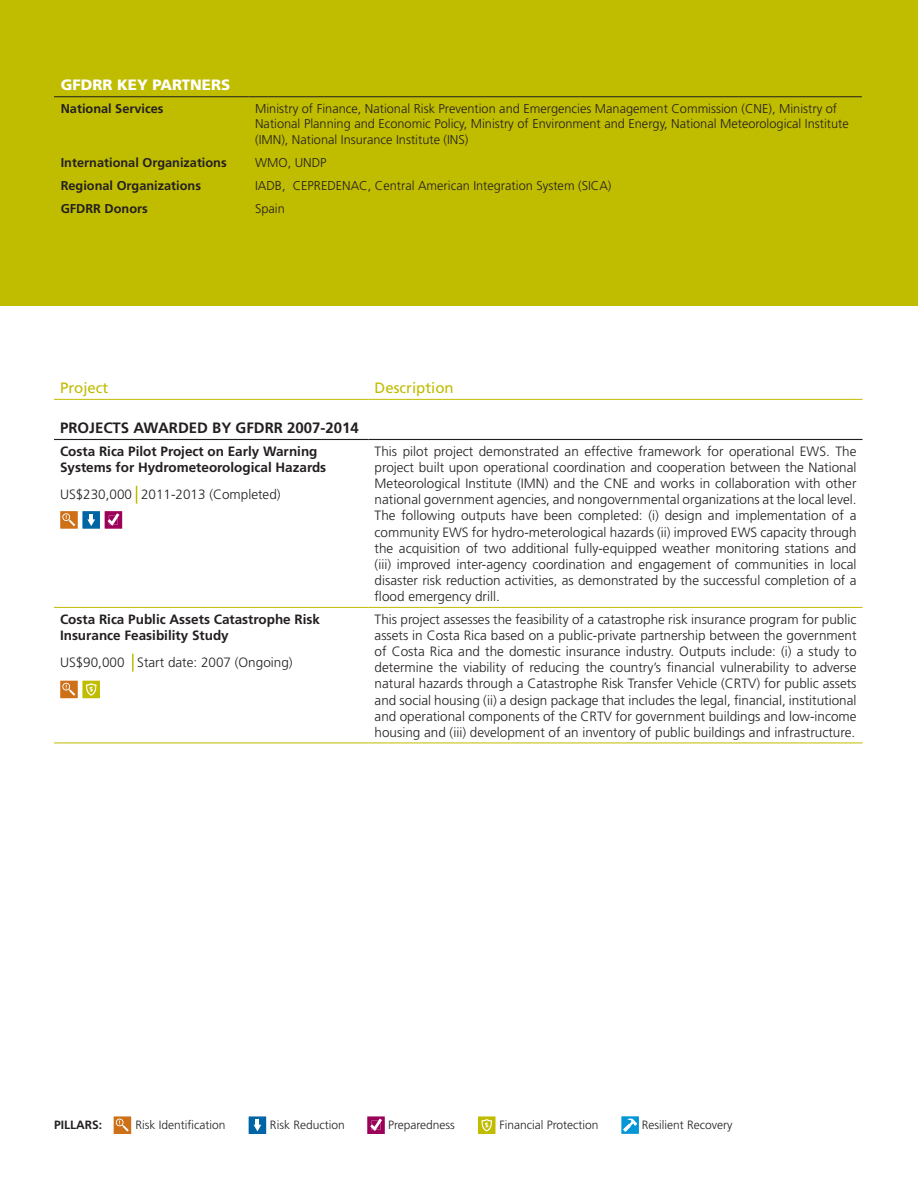
<style>
.page{position:relative;width:918px;height:1188px;background:#fff}
.page>*{position:absolute;margin:0;border:0;box-sizing:border-box;transform-origin:0 0}
.t1{font:700 15px "Frutiger LT Std";color:#231f20}
.t2{font:15px "Frutiger LT Std";color:#c0bc00}
.t3{font:900 15px "Frutiger LT Std";color:#fff}
.t4{font:300 13.5px/16.2px "Frutiger LT Std";color:#231f20;text-align:justify}
.t5{font:700 13.5px/16.2px "Frutiger LT Std";color:#231f20}
.t6{font:300 12.75px/15.3px "Frutiger LT Std";color:#231f20}
.t7{font:700 12.75px "Frutiger LT Std";color:#231f20}
.t8{font:300 12px "Frutiger LT Std";color:#231f20}
.t9{font:700 12px "Frutiger LT Std";color:#231f20}
</style>
<div class="page">
<div style="left:0;top:0;width:918px;height:305px;background:#c0bc00"></div>
<hr style="left:54px;top:96px;width:194px;height:1px;background:#231f20">
<hr style="left:248px;top:96px;width:614px;height:1px;background:#231f20">
<hr style="left:54px;top:439px;width:315px;height:1px;background:#231f20">
<hr style="left:369px;top:439px;width:494px;height:1px;background:#231f20">
<hr style="left:54px;top:399px;width:315px;height:1px;background:#c0bc00">
<hr style="left:369px;top:399px;width:494px;height:1px;background:#c0bc00">
<hr style="left:54px;top:607px;width:315px;height:1px;background:#c0bc00">
<hr style="left:369px;top:607px;width:494px;height:1px;background:#c0bc00">
<hr style="left:54px;top:743px;width:315px;height:1px;background:#c0bc00">
<hr style="left:369px;top:743px;width:494px;height:1px;background:#c0bc00">
<svg style="left:136px;top:486px;width:1px;height:18px"></svg>
<svg style="left:132px;top:654px;width:2px;height:18px"></svg>
<div style="left:60px;top:511px;width:18px;height:18px;background:#ce7018"></div>
<svg style="left:62px;top:513px;width:13px;height:13px"></svg>
<div style="left:105px;top:511px;width:17px;height:18px;background:#9c0159"></div>
<svg style="left:108px;top:513px;width:11px;height:13px"></svg>
<div style="left:82px;top:511px;width:18px;height:18px;background:#0065a4"></div>
<svg style="left:87px;top:514px;width:8px;height:12px"></svg>
<div style="left:60px;top:681px;width:18px;height:17px;background:#ce7018"></div>
<svg style="left:62px;top:683px;width:13px;height:13px"></svg>
<div style="left:82px;top:681px;width:18px;height:17px;background:#c0bc00"></div>
<svg style="left:86px;top:683px;width:11px;height:13px"></svg>
<div style="left:114px;top:1116px;width:17px;height:18px;background:#ce7018"></div>
<svg style="left:116px;top:1119px;width:13px;height:12px"></svg>
<div style="left:478px;top:1116px;width:18px;height:18px;background:#c0bc00"></div>
<svg style="left:481px;top:1119px;width:11px;height:12px"></svg>
<div style="left:367px;top:1116px;width:18px;height:18px;background:#9c0159"></div>
<svg style="left:370px;top:1119px;width:12px;height:12px"></svg>
<div style="left:621px;top:1116px;width:18px;height:18px;background:#0696d7"></div>
<svg style="left:624px;top:1119px;width:13px;height:12px"></svg>
<div style="left:249px;top:1116px;width:17px;height:18px;background:#0065a4"></div>
<svg style="left:254px;top:1120px;width:7px;height:11px"></svg>
<p class="t3" style="left:61px;top:76px;width:171px">GFDRR KEY PARTNERS</p>
<p class="t7" style="left:61px;top:101px;width:104px">National Services</p>
<p class="t6" style="left:255px;top:101px;width:595px">Ministry of Finance, National Risk Prevention and Emergencies Management Commission (CNE), Ministry of<br>National Planning and Economic Policy, Ministry of Environment and Energy, National Meteorological Institute (IMN), National Insurance Institute (INS)</p>
<p class="t7" style="left:61px;top:155px;width:168px">International Organizations</p>
<p class="t6" style="left:255px;top:155px;width:73px">WMO, UNDP</p>
<p class="t7" style="left:61px;top:178px;width:142px">Regional Organizations</p>
<p class="t6" style="left:255px;top:178px;width:358px">IADB, CEPREDENAC, Central American Integration System (SICA)</p>
<p class="t7" style="left:61px;top:201px;width:89px">GFDRR Donors</p>
<p class="t6" style="left:255px;top:201px;width:31px">Spain</p>
<p class="t2" style="left:60px;top:379px;width:50px">Project</p>
<p class="t2" style="left:375px;top:379px;width:81px">Description</p>
<p class="t1" style="left:60px;top:419px;width:300px">PROJECTS AWARDED BY GFDRR 2007-2014</p>
<p class="t5" style="left:60px;top:443px;width:268px">Costa Rica Pilot Project on Early Warning<br>Systems for Hydrometeorological Hazards</p>
<p class="t4" style="left:60px;top:487px;width:222px">US$230,000 2011-2013 (Completed)</p>
<p class="t4" style="left:375px;top:443px;width:483px">This pilot project demonstrated an effective framework for operational EWS. The project built upon operational coordination and cooperation between the National Meteorological Institute (IMN) and the CNE and works in collaboration with other national government agencies, and nongovernmental organizations at the local level.<br>The following outputs have been completed: (i) design and implementation of a community EWS for hydro-meterological hazards (ii) improved EWS capacity through the acquisition of two additional fully-equipped weather monitoring stations and (iii) improved inter-agency coordination and engagement of communities in local disaster risk reduction activities, as demonstrated by the successful completion of a flood emergency drill.</p>
<p class="t5" style="left:60px;top:611px;width:262px">Costa Rica Public Assets Catastrophe Risk<br>Insurance Feasibility Study</p>
<p class="t4" style="left:60px;top:655px;width:234px">US$90,000 Start date: 2007 (Ongoing)</p>
<p class="t4" style="left:375px;top:611px;width:483px">This project assesses the feasibility of a catastrophe risk insurance program for public assets in Costa Rica based on a public-private partnership between the government of Costa Rica and the domestic insurance industry. Outputs include: (i) a study to determine the viability of reducing the country’s financial vulnerability to adverse natural hazards through a Catastrophe Risk Transfer Vehicle (CRTV) for public assets and social housing (ii) a design package that includes the legal, financial, institutional and operational components of the CRTV for government buildings and low-income housing and (iii) development of an inventory of public buildings and infrastructure.</p>
<p class="t9" style="left:54px;top:1118px;width:50px">PILLARS:</p>
<p class="t8" style="left:135px;top:1118px;width:92px">Risk Identification</p>
<p class="t8" style="left:270px;top:1118px;width:76px">Risk Reduction</p>
<p class="t8" style="left:388px;top:1118px;width:68px">Preparedness</p>
<p class="t8" style="left:499px;top:1118px;width:101px">Financial Protection</p>
<p class="t8" style="left:642px;top:1118px;width:92px">Resilient Recovery</p>
</div>
